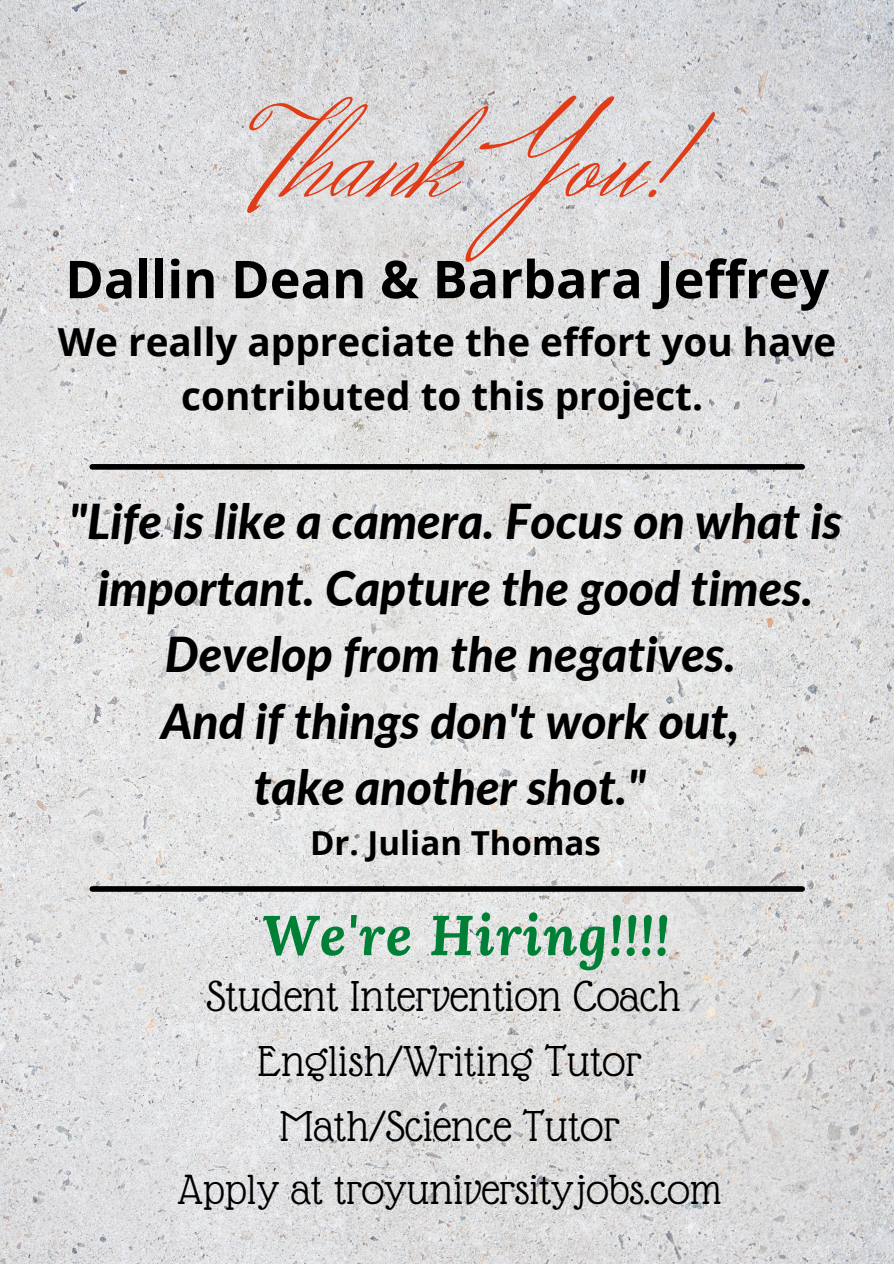
<style>
.page{position:relative;width:894px;height:1264px;background:#fff}
.page>*{position:absolute;margin:0;border:0;box-sizing:border-box;transform-origin:0 0}
.t1{font:131.7px "Herr Von Muellerhoff";color:#e03c18}
.t2{font:italic 700 56.1px "Lora";letter-spacing:.02em;color:#008037}
.t3{font:700 52.2px "Open Sans";color:#000}
.t4{font:italic 800 48px/66.4px "Lato";color:#000;text-align:center}
.t5{font:46.95px "Glass Antiqua";color:#000}
.t6{font:45.9px "Glass Antiqua";color:#000}
.t7{font:700 38.7px/54px "Open Sans";color:#000;text-align:center}
.t8{font:700 33px "Open Sans";color:#000}
</style>
<div class="page">
<img style="left:0;top:0;width:893px;height:1263px">
<div style="left:92px;top:464px;width:710px;height:5px;background:#000"></div>
<div style="left:92px;top:886px;width:710px;height:5px;background:#000"></div>
<p class="t1" style="left:247px;top:75px;width:439px">Thank You!</p>
<p class="t3" style="left:65px;top:242px;width:765px">Dallin Dean &amp; Barbara Jeffrey</p>
<p class="t7" style="left:58px;top:313px;width:779px">We really appreciate the effort you have contributed to this project.</p>
<p class="t4" style="left:69px;top:487px;width:774px">"Life is like a camera. Focus on what is important. Capture the good times.<br>Develop from the negatives.</p>
<p class="t4" style="left:161px;top:687px;width:580px">And if things don't work out,</p>
<p class="t4" style="left:254px;top:753px;width:393px">take another shot."</p>
<p class="t8" style="left:310px;top:819px;width:292px">Dr. Julian Thomas</p>
<p class="t2" style="left:262px;top:897px;width:409px">We're Hiring!!!!</p>
<p class="t5" style="left:206px;top:971px;width:475px">Student Intervention Coach</p>
<p class="t5" style="left:257px;top:1036px;width:385px">English/Writing Tutor</p>
<p class="t5" style="left:279px;top:1101px;width:341px">Math/Science Tutor</p>
<p class="t6" style="left:177px;top:1165px;width:546px">Apply at troyuniversityjobs.com</p>
</div>
